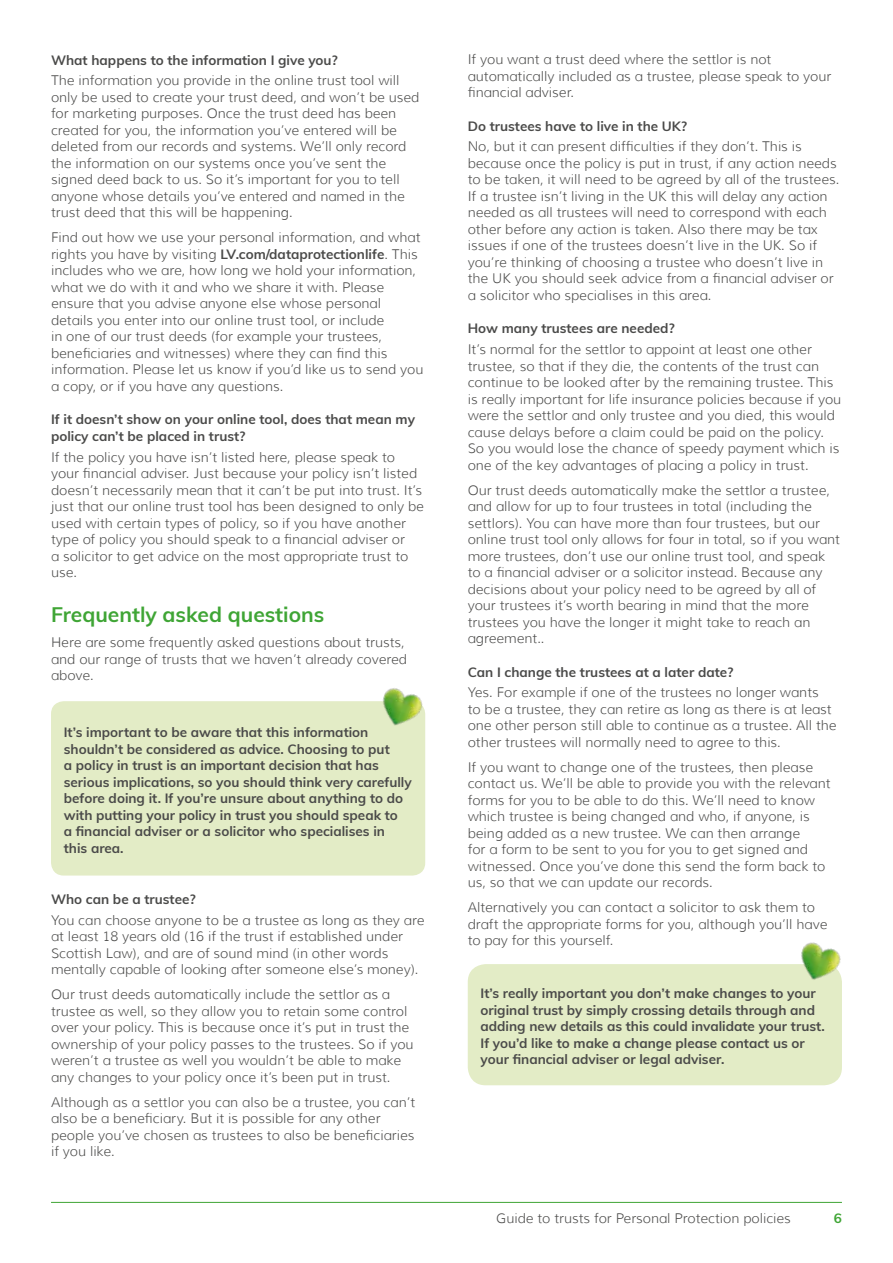
<style>
.page{position:relative;width:893px;height:1263px;background:#fff}
.page>*{position:absolute;margin:0;border:0;box-sizing:border-box;transform-origin:0 0}
.t1{font:700 21px "Muli";color:#3fa535}
.t2{font:300 13.5px/16.5px "Muli";color:#4a4a49}
.t3{font:700 13.5px/16.5px "Muli";color:#4a4a49}
.t4{font:700 13.5px "Muli";color:#3fa535}
.s1{font-weight:700}
</style>
<div class="page">
<hr style="left:51px;top:1202px;width:791px;height:1px;background:#3fa535">
<div style="left:51px;top:701px;width:374px;height:174px;background:#e3ecc6;border-radius:13px"></div>
<img style="left:371px;top:688px;width:55px;height:49px">
<div style="left:468px;top:964px;width:374px;height:121px;background:#e3ecc6;border-radius:18px"></div>
<img style="left:801px;top:942px;width:41px;height:38px">
<p class="t3" style="left:51px;top:51px;width:288px">What happens to the information I give you?</p>
<p class="t2" style="left:51px;top:72px;width:370px">The information you provide in the online trust tool will only be used to create your trust deed, and won’t be used for marketing purposes. Once the trust deed has been created for you, the information you’ve entered will be deleted from our records and systems. We’ll only record the information on our systems once you’ve sent the signed deed back to us. So it’s important for you to tell anyone whose details you’ve entered and named in the trust deed that this will be happening.</p>
<p class="t2" style="left:51px;top:229px;width:374px">Find out how we use your personal information, and what rights you have by visiting <span class="s1">LV.com/dataprotectionlife</span>. This includes who we are, how long we hold your information, what we do with it and who we share it with. Please ensure that you advise anyone else whose personal details you enter into our online trust tool, or include<br>in one of our trust deeds (for example your trustees, beneficiaries and witnesses) where they can find this information. Please let us know if you’d like us to send you a copy, or if you have any questions.</p>
<p class="t3" style="left:51px;top:411px;width:365px">If it doesn’t show on your online tool, does that mean my policy can’t be placed in trust?</p>
<p class="t2" style="left:51px;top:449px;width:374px">If the policy you have isn’t listed here, please speak to your financial adviser. Just because your policy isn’t listed doesn’t necessarily mean that it can’t be put into trust. It’s just that our online trust tool has been designed to only be used with certain types of policy, so if you have another type of policy you should speak to a financial adviser or<br>a solicitor to get advice on the most appropriate trust to use.</p>
<h1 class="t1" style="left:51px;top:599px;width:275px">Frequently asked questions</h1>
<p class="t2" style="left:51px;top:634px;width:357px">Here are some frequently asked questions about trusts, and our range of trusts that we haven’t already covered above.</p>
<p class="t3" style="left:64px;top:724px;width:350px">It’s important to be aware that this information shouldn’t be considered as advice. Choosing to put<br>a policy in trust is an important decision that has serious implications, so you should think very carefully before doing it. If you’re unsure about anything to do with putting your policy in trust you should speak to<br>a financial adviser or a solicitor who specialises in this area.</p>
<p class="t3" style="left:51px;top:890px;width:146px">Who can be a trustee?</p>
<p class="t2" style="left:51px;top:912px;width:375px">You can choose anyone to be a trustee as long as they are at least 18 years old (16 if the trust if established under Scottish Law), and are of sound mind (in other words mentally capable of looking after someone else’s money).</p>
<p class="t2" style="left:51px;top:986px;width:364px">Our trust deeds automatically include the settlor as a trustee as well, so they allow you to retain some control over your policy. This is because once it’s put in trust the ownership of your policy passes to the trustees. So if you weren’t a trustee as well you wouldn’t be able to make any changes to your policy once it’s been put in trust.</p>
<p class="t2" style="left:51px;top:1094px;width:366px">Although as a settlor you can also be a trustee, you can’t also be a beneficiary. But it is possible for any other people you’ve chosen as trustees to also be beneficiaries if you like.</p>
<p class="t2" style="left:468px;top:51px;width:365px">If you want a trust deed where the settlor is not automatically included as a trustee, please speak to your financial adviser.</p>
<p class="t3" style="left:468px;top:117px;width:221px">Do trustees have to live in the UK?</p>
<p class="t2" style="left:468px;top:138px;width:373px">No, but it can present difficulties if they don’t. This is because once the policy is put in trust, if any action needs to be taken, it will need to be agreed by all of the trustees.<br>If a trustee isn’t living in the UK this will delay any action needed as all trustees will need to correspond with each other before any action is taken. Also there may be tax issues if one of the trustees doesn’t live in the UK. So if you’re thinking of choosing a trustee who doesn’t live in the UK you should seek advice from a financial adviser or a solicitor who specialises in this area.</p>
<p class="t3" style="left:468px;top:319px;width:209px">How many trustees are needed?</p>
<p class="t2" style="left:468px;top:341px;width:375px">It’s normal for the settlor to appoint at least one other trustee, so that if they die, the contents of the trust can continue to be looked after by the remaining trustee. This is really important for life insurance policies because if you were the settlor and only trustee and you died, this would cause delays before a claim could be paid on the policy.<br>So you would lose the chance of speedy payment which is one of the key advantages of placing a policy in trust.</p>
<p class="t2" style="left:468px;top:482px;width:374px">Our trust deeds automatically make the settlor a trustee, and allow for up to four trustees in total (including the settlors). You can have more than four trustees, but our online trust tool only allows for four in total, so if you want more trustees, don’t use our online trust tool, and speak to a financial adviser or a solicitor instead. Because any decisions about your policy need to be agreed by all of your trustees it’s worth bearing in mind that the more trustees you have the longer it might take to reach an agreement..</p>
<p class="t3" style="left:468px;top:663px;width:267px">Can I change the trustees at a later date?</p>
<p class="t2" style="left:468px;top:684px;width:370px">Yes. For example if one of the trustees no longer wants<br>to be a trustee, they can retire as long as there is at least one other person still able to continue as a trustee. All the other trustees will normally need to agree to this.</p>
<p class="t2" style="left:468px;top:759px;width:364px">If you want to change one of the trustees, then please contact us. We’ll be able to provide you with the relevant forms for you to be able to do this. We’ll need to know which trustee is being changed and who, if anyone, is being added as a new trustee. We can then arrange<br>for a form to be sent to you for you to get signed and witnessed. Once you’ve done this send the form back to us, so that we can update our records.</p>
<p class="t2" style="left:468px;top:899px;width:361px">Alternatively you can contact a solicitor to ask them to draft the appropriate forms for you, although you’ll have to pay for this yourself.</p>
<p class="t3" style="left:480px;top:985px;width:346px">It’s really important you don’t make changes to your original trust by simply crossing details through and adding new details as this could invalidate your trust.<br>If you’d like to make a change please contact us or your financial adviser or legal adviser.</p>
<p class="t2" style="left:496px;top:1210px;width:296px">Guide to trusts for Personal Protection policies</p>
<p class="t4" style="left:834px;top:1209px;width:10px">6</p>
</div>
